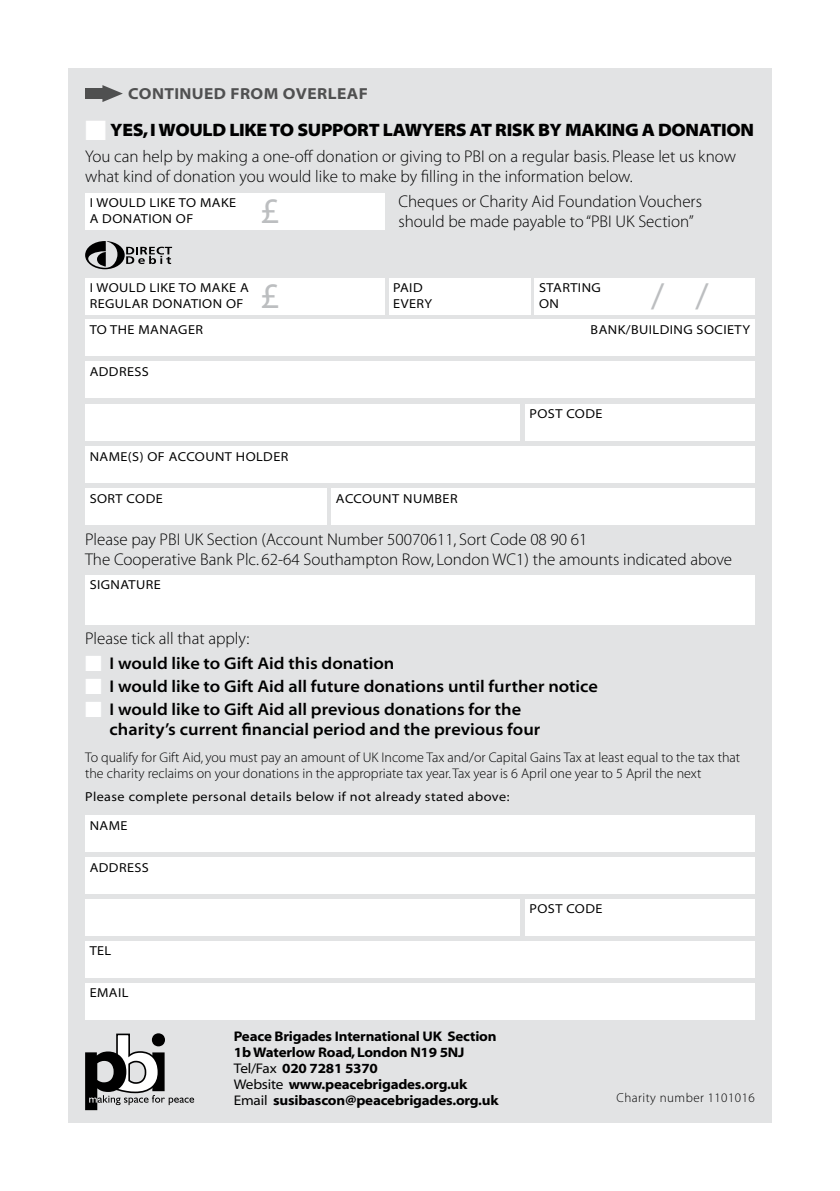
<style>
.page{position:relative;width:840px;height:1191px;background:#fff}
.page>*{position:absolute;margin:0;border:0;box-sizing:border-box;transform-origin:0 0}
.t1{font:36px "Myriad MM 400 700";color:#bcbec0}
.t2{font:18px "Myriad MM 830 700";letter-spacing:-.02em;color:#000}
.t3{font:17px/20px "Myriad MM 215 600";color:#000}
.t4{font:17px/20px "Myriad MM 565 700";color:#000}
.t5{font:16px "Myriad MM 700 700";letter-spacing:.025em;color:#000}
.t6{font:14px/16px "Myriad MM 215 600";color:#000}
.t7{font:14px/16px "Myriad MM 700 700";letter-spacing:-.015em;color:#000}
.t8{font:13px/16px "Myriad MM 400 700";letter-spacing:.035em;color:#000}
.t9{font:13px "Myriad MM 215 600";letter-spacing:.035em;color:#000}
.s1{color:#fff}
.s2{font-family:"Myriad MM 400 700"}
</style>
<div class="page">
<div style="left:68px;top:68px;width:703px;height:1055px;background:#e2e3e4"></div>
<div style="left:85px;top:88px;width:22px;height:11px;background:#4f5050"></div>
<svg style="left:102px;top:85px;width:21px;height:17px"></svg>
<div style="left:85px;top:193px;width:299px;height:37px;background:#fff"></div>
<div style="left:85px;top:278px;width:299px;height:37px;background:#fff"></div>
<div style="left:388px;top:278px;width:142px;height:37px;background:#fff"></div>
<div style="left:534px;top:278px;width:220px;height:37px;background:#fff"></div>
<svg style="left:85px;top:241px;width:87px;height:28px"></svg>
<div style="left:85px;top:446px;width:669px;height:37px;background:#fff"></div>
<div style="left:85px;top:575px;width:669px;height:49px;background:#fff"></div>
<div style="left:85px;top:361px;width:669px;height:37px;background:#fff"></div>
<div style="left:85px;top:319px;width:669px;height:37px;background:#fff"></div>
<div style="left:85px;top:488px;width:241px;height:37px;background:#fff"></div>
<div style="left:331px;top:488px;width:423px;height:37px;background:#fff"></div>
<div style="left:85px;top:815px;width:669px;height:37px;background:#fff"></div>
<div style="left:85px;top:857px;width:669px;height:37px;background:#fff"></div>
<div style="left:85px;top:899px;width:434px;height:37px;background:#fff"></div>
<div style="left:524px;top:899px;width:230px;height:37px;background:#fff"></div>
<div style="left:85px;top:941px;width:669px;height:37px;background:#fff"></div>
<div style="left:85px;top:983px;width:669px;height:37px;background:#fff"></div>
<svg style="left:85px;top:1033px;width:109px;height:77px"></svg>
<div style="left:85px;top:404px;width:434px;height:37px;background:#fff"></div>
<div style="left:524px;top:404px;width:230px;height:37px;background:#fff"></div>
<p class="t5" style="left:128px;top:86px;width:241px">CONTINUED FROM OVERLEAF</p>
<p class="t2" style="left:85px;top:121px;width:670px"><span class="s1">■</span> YES, I WOULD LIKE TO SU PPORT LAWYERS AT RISK BY MAKING A DONATION</p>
<p class="t3" style="left:85px;top:147px;width:652px">You can help by making a one-off donation or giving to PBI on a regular basis. Please let us know what kind of donation you would like to make by filling in the information below.</p>
<p class="t8" style="left:90px;top:195px;width:148px">I WOULD LIKE TO MAKE<br>A DONATION OF</p>
<h1 class="t1" style="left:260px;top:194px;width:22px">£</h1>
<p class="t3" style="left:398px;top:192px;width:305px">Cheques or Charity Aid Foundation Vouchers should be made payable to “PBI UK Section”</p>
<p class="t8" style="left:90px;top:281px;width:160px">I WOULD LIKE TO MAKE A<br>REGULAR DONATION OF</p>
<h1 class="t1" style="left:260px;top:279px;width:22px">£</h1>
<p class="t8" style="left:393px;top:281px;width:40px">PAID<br>EVERY</p>
<p class="t8" style="left:539px;top:281px;width:63px">STARTING<br>ON</p>
<h1 class="t1" style="left:651px;top:279px;width:59px">/ /</h1>
<p class="t8" style="left:90px;top:322px;width:115px">TO THE MANAGER</p>
<p class="t8" style="left:590px;top:322px;width:161px">BANK/BUILDING SOCIETY</p>
<p class="t8" style="left:90px;top:364px;width:61px">ADDRESS</p>
<p class="t8" style="left:90px;top:449px;width:200px">NAME(S) OF ACCOUNT HOLDER</p>
<p class="t8" style="left:529px;top:406px;width:74px">POST CODE</p>
<p class="t8" style="left:90px;top:491px;width:75px">SORT CODE</p>
<p class="t8" style="left:336px;top:491px;width:123px">ACCOUNT NUMBER</p>
<p class="t3" style="left:85px;top:530px;width:648px">Please pay PBI UK Section (Account Number 50070611, Sort Code 08 90 61<br>The Cooperative Bank Plc. 62-64 Southampton Row, London WC1) the amounts indicated above</p>
<p class="t8" style="left:90px;top:577px;width:73px">SIGNATURE</p>
<p class="t3" style="left:85px;top:629px;width:166px">Please tick all that apply:</p>
<p class="t4" style="left:85px;top:654px;width:311px"><span class="s1">■</span> I would like to Gift Aid this donation</p>
<p class="t4" style="left:85px;top:677px;width:514px"><span class="s1">■</span> I would like to Gift Aid all future donations until further notice</p>
<p class="t4" style="left:109px;top:700px;width:432px;text-indent:-24px"><span class="s1">■</span> I would like to Gift Aid all previous donations for the charity’s current financial period and the previous four</p>
<p class="t6" style="left:85px;top:750px;width:656px">To qualify for Gift Aid, you must pay an amount of UK Income Tax and/or Capital Gains Tax at least equal to the tax that the charity reclaims on your donations in the appropriate tax year. Tax year is 6 April one year to 5 April the next</p>
<p class="t8" style="left:90px;top:783px;width:421px;line-height:28.4px;text-indent:-5px">Please complete personal details below if not already stated above:<br>NAME</p>
<p class="t8" style="left:90px;top:860px;width:61px">ADDRESS</p>
<p class="t8" style="left:529px;top:901px;width:74px">POST CODE</p>
<p class="t8" style="left:90px;top:943px;width:23px">TEL</p>
<p class="t8" style="left:90px;top:985px;width:40px">EMAIL</p>
<p class="t7" style="left:234px;top:1029px;width:266px">Peace Brigades International UK Section 1b Waterlow Road, London N19 5NJ <span class="s2">Tel/Fax</span> 020 7281 5370<br><span class="s2">Website</span> www.peacebrigades.org.uk <span class="s2">Email</span> susibascon@peacebrigades.org.uk</p>
<p class="t9" style="left:616px;top:1091px;width:140px">Charity number 1101016</p>
</div>
